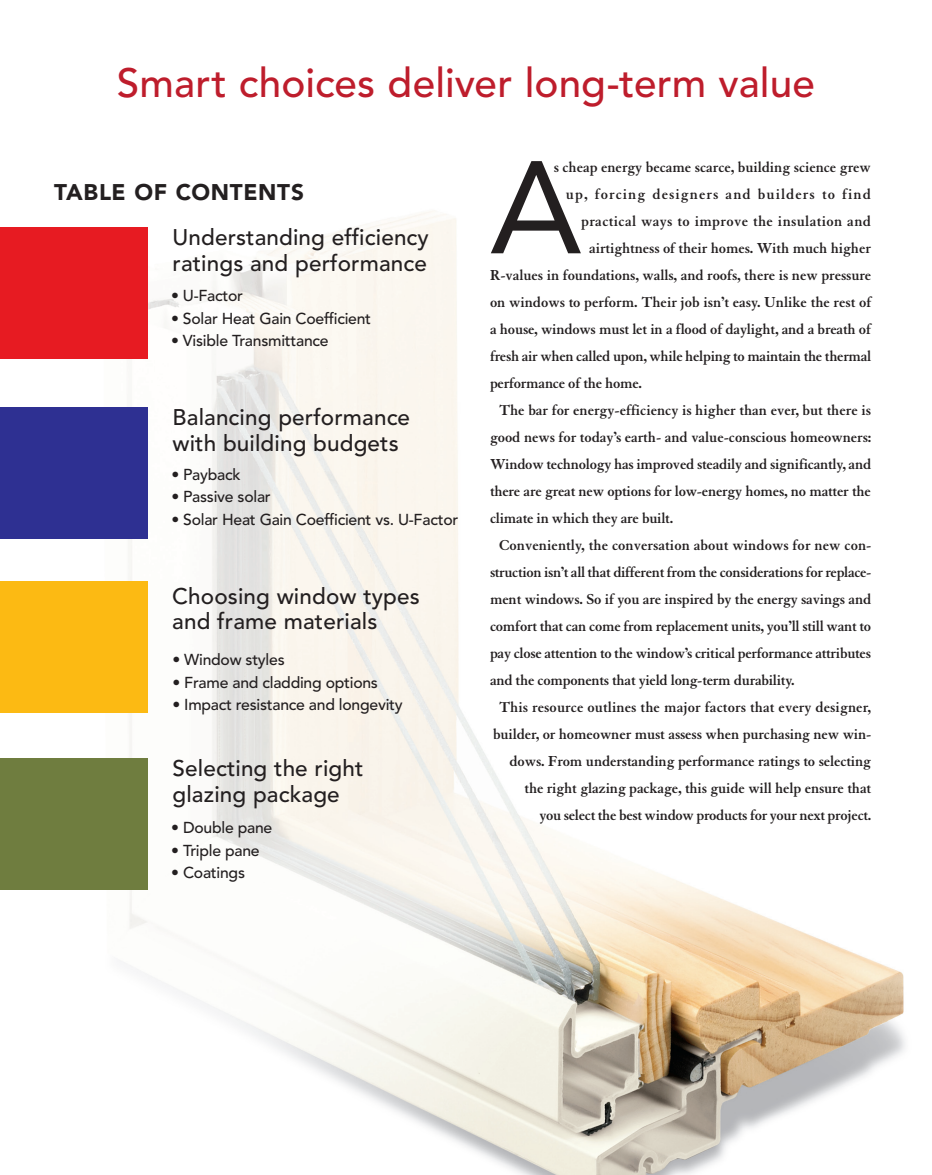
<style>
.page{position:relative;width:932px;height:1175px;background:#fff}
.page>*{position:absolute;margin:0;border:0;box-sizing:border-box;transform-origin:0 0}
.t1{font:130.2px "Avenir LT Std";color:#231f20}
.t2{font:500 40.5px "Avenir LT Std";color:#be1d2c}
.t3{font:500 22.5px/25.5px "Avenir LT Std";letter-spacing:.005em;color:#231f20}
.t4{font:900 22.5px "Avenir LT Std";letter-spacing:.03em;color:#231f20}
.t5{font:700 15.75px "Granjon LT Std";letter-spacing:-.01em;color:#231f20}
.t6{font:500 15.75px "Avenir LT Std";letter-spacing:-.015em;color:#231f20}
.t7{font:700 15.75px "Granjon LT Std";letter-spacing:.02em;color:#231f20}
.t8{font:700 15.75px "Granjon LT Std";letter-spacing:.065em;color:#231f20}
</style>
<div class="page">
<img style="left:28px;top:211px;width:877px;height:963px">
<div style="left:0;top:227px;width:147px;height:132px;background:#e71b22"></div>
<div style="left:0;top:407px;width:147px;height:131px;background:#2e3092"></div>
<div style="left:0;top:581px;width:147px;height:132px;background:#fcba13"></div>
<div style="left:0;top:758px;width:147px;height:131px;background:#6f7d3f"></div>
<h2 class="t2" style="left:117px;top:59px;width:699px">Smart choices deliver long-term value</h2>
<h3 class="t4" style="left:54px;top:179px;width:251px">TABLE OF CONTENTS</h3>
<h3 class="t3" style="left:172px;top:225px;width:258px">Understanding efficiency ratings and performance</h3>
<p class="t6" style="left:171px;top:287px;width:74px">• U-Factor</p>
<p class="t6" style="left:171px;top:309px;width:201px">• Solar Heat Gain Coefficient</p>
<p class="t6" style="left:171px;top:332px;width:159px">• Visible Transmittance</p>
<h3 class="t3" style="left:172px;top:405px;width:239px">Balancing performance with building budgets</h3>
<p class="t6" style="left:171px;top:465px;width:71px">• Payback</p>
<p class="t6" style="left:171px;top:487px;width:101px">• Passive solar</p>
<p class="t6" style="left:171px;top:510px;width:288px">• Solar Heat Gain Coefficient vs. U-Factor</p>
<h3 class="t3" style="left:172px;top:583px;width:249px">Choosing window types and frame materials</h3>
<p class="t6" style="left:172px;top:650px;width:114px">• Window styles</p>
<p class="t6" style="left:172px;top:673px;width:207px">• Frame and cladding options</p>
<p class="t6" style="left:172px;top:695px;width:232px">• Impact resistance and longevity</p>
<h3 class="t3" style="left:172px;top:756px;width:192px">Selecting the right glazing package</h3>
<p class="t6" style="left:171px;top:818px;width:103px">• Double pane</p>
<p class="t6" style="left:171px;top:841px;width:90px">• Triple pane</p>
<p class="t6" style="left:171px;top:863px;width:75px">• Coatings</p>
<h1 class="t1" style="left:490px;top:132px;width:93px">A</h1>
<p class="t5" style="left:553px;top:159px;width:319px">s cheap energy became scarce, building science grew</p>
<p class="t8" style="left:566px;top:186px;width:306px">up, forcing designers and builders to find</p>
<p class="t7" style="left:581px;top:213px;width:291px">practical ways to improve the insulation and</p>
<p class="t5" style="left:589px;top:240px;width:283px">airtightness of their homes. With much higher</p>
<p class="t5" style="left:490px;top:267px;width:383px">R-values in foundations, walls, and roofs, there is new pressure</p>
<p class="t5" style="left:490px;top:294px;width:383px">on windows to perform. Their job isn’t easy. Unlike the rest of</p>
<p class="t5" style="left:490px;top:321px;width:382px">a house, windows must let in a flood of daylight, and a breath of</p>
<p class="t5" style="left:490px;top:348px;width:383px">fresh air when called upon, while helping to maintain the thermal</p>
<p class="t5" style="left:490px;top:375px;width:154px">performance of the home.</p>
<p class="t5" style="left:499px;top:402px;width:373px">The bar for energy-efficiency is higher than ever, but there is</p>
<p class="t5" style="left:490px;top:429px;width:383px">good news for today’s earth- and value-conscious homeowners:</p>
<p class="t5" style="left:490px;top:456px;width:382px">Window technology has improved steadily and significantly, and</p>
<p class="t5" style="left:490px;top:483px;width:382px">there are great new options for low-energy homes, no matter the</p>
<p class="t5" style="left:490px;top:510px;width:185px">climate in which they are built.</p>
<p class="t5" style="left:499px;top:537px;width:374px">Conveniently, the conversation about windows for new con-</p>
<p class="t5" style="left:490px;top:564px;width:382px">struction isn’t all that different from the considerations for replace-</p>
<p class="t5" style="left:490px;top:591px;width:383px">ment windows. So if you are inspired by the energy savings and</p>
<p class="t5" style="left:490px;top:618px;width:382px">comfort that can come from replacement units, you’ll still want to</p>
<p class="t5" style="left:490px;top:645px;width:382px">pay close attention to the window’s critical performance attributes</p>
<p class="t5" style="left:490px;top:672px;width:306px">and the components that yield long-term durability.</p>
<p class="t5" style="left:499px;top:699px;width:373px">This resource outlines the major factors that every designer,</p>
<p class="t5" style="left:493px;top:726px;width:380px">builder, or homeowner must assess when purchasing new win-</p>
<p class="t5" style="left:509px;top:753px;width:363px">dows. From understanding performance ratings to selecting</p>
<p class="t5" style="left:524px;top:780px;width:348px">the right glazing package, this guide will help ensure that</p>
<p class="t5" style="left:539px;top:807px;width:333px">you select the best window products for your next project.</p>
</div>
